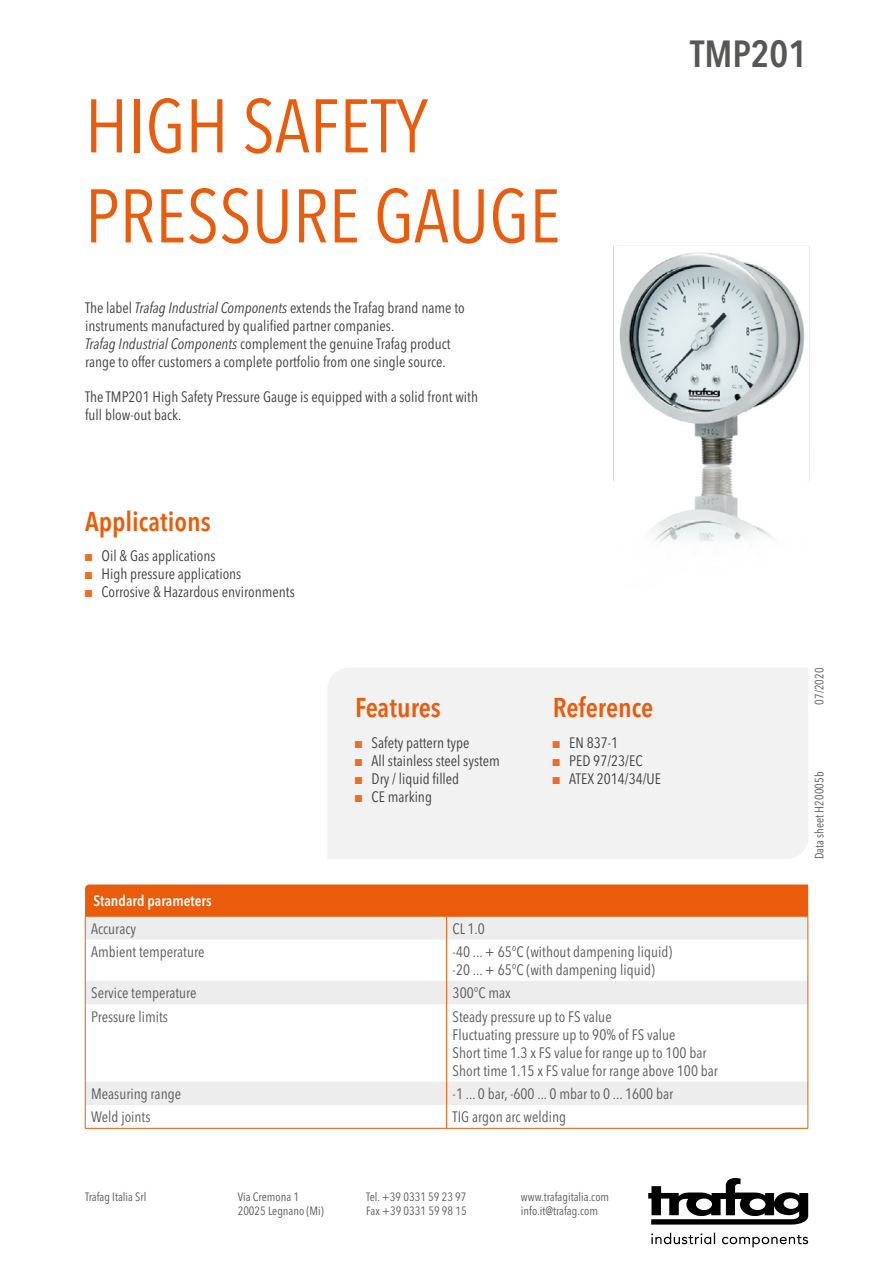
<style>
.page{position:relative;width:893px;height:1263px;background:#fff}
.page>*{position:absolute;margin:0;border:0;box-sizing:border-box;transform-origin:0 0}
.t1{font:condensed 75px/90px "Avenir Next LT Pro";color:#ea5b0b}
.t2{font:600 condensed 37.5px "Avenir Next LT Pro";color:#575756}
.t3{font:600 condensed 27px "Avenir Next LT Pro";color:#ea5b0b}
.t4{font:condensed 15px/18px "Avenir Next LT Pro";color:#3c3c3b}
.t5{font:condensed 15px/18px "Avenir Next LT Pro";color:#575756}
.t6{font:600 condensed 15px "Avenir Next LT Pro";color:#fff}
.t7{font:condensed 12px/14.4px "Avenir Next LT Pro";color:#575756}
.s1{font-style:italic}
.s2{font-family:"Arial Narrow";font-stretch:normal;color:#ed6d26}
</style>
<div class="page">
<svg style="left:722px;top:1235px;width:86px;height:12px"></svg>
<svg style="left:651px;top:1233px;width:64px;height:11px"></svg>
<svg style="left:648px;top:1178px;width:160px;height:46px"></svg>
<div style="left:328px;top:668px;width:480px;height:191px;background:#f2f2f2"></div>
<img style="left:613px;top:245px;width:197px;height:298px">
<svg style="left:86px;top:939px;width:722px;height:166px"></svg>
<hr style="left:85px;top:939px;width:1px;height:42px;background:#ea5b0b">
<hr style="left:446px;top:939px;width:1px;height:42px;background:#ea5b0b">
<hr style="left:808px;top:939px;width:1px;height:42px;background:#ea5b0b">
<svg style="left:85px;top:981px;width:1px;height:23px"></svg>
<svg style="left:446px;top:981px;width:1px;height:23px"></svg>
<svg style="left:808px;top:981px;width:1px;height:23px"></svg>
<hr style="left:85px;top:1004px;width:1px;height:77px;background:#ea5b0b">
<hr style="left:446px;top:1004px;width:1px;height:77px;background:#ea5b0b">
<hr style="left:808px;top:1004px;width:1px;height:77px;background:#ea5b0b">
<svg style="left:85px;top:1081px;width:1px;height:47px"></svg>
<svg style="left:446px;top:1081px;width:1px;height:47px"></svg>
<svg style="left:808px;top:1081px;width:1px;height:47px"></svg>
<hr style="left:85px;top:1128px;width:362px;height:1px;background:#ea5b0b">
<hr style="left:447px;top:1128px;width:361px;height:1px;background:#ea5b0b">
<svg style="left:85px;top:884px;width:724px;height:55px;background:#eb9768"></svg>
<h1 class="t1" style="left:85px;top:81px;width:477px">HIGH SAFETY<br>PRESSURE GAUGE</h1>
<p class="t4" style="left:85px;top:299px;width:381px">The label <span class="s1">Trafag Industrial Components</span> extends the Trafag brand name to instruments manufactured by qualified partner companies.<br><span class="s1">Trafag Industrial Components</span> complement the genuine Trafag product range to offer customers a complete portfolio from one single source.</p>
<p class="t4" style="left:85px;top:388px;width:394px">The TMP201 High Safety Pressure Gauge is equipped with a solid front with full blow-out back.</p>
<h2 class="t2" style="left:690px;top:31px;width:119px">TMP201</h2>
<h3 class="t3" style="left:85px;top:505px;width:127px">Applications</h3>
<p class="t4" style="left:85px;top:547px;width:132px"><span class="s2">■</span> Oil &amp; Gas applications</p>
<p class="t4" style="left:85px;top:565px;width:158px"><span class="s2">■</span> High pressure applications</p>
<p class="t4" style="left:85px;top:583px;width:211px"><span class="s2">■</span> Corrosive &amp; Hazardous environments</p>
<p class="t6" style="left:94px;top:891px;width:120px">Standard parameters</p>
<h3 class="t3" style="left:355px;top:691px;width:87px">Features</h3>
<p class="t4" style="left:355px;top:733px;width:116px"><span class="s2">■</span> Safety pattern type</p>
<p class="t4" style="left:355px;top:751px;width:146px"><span class="s2">■</span> All stainless steel system</p>
<p class="t4" style="left:355px;top:769px;width:106px"><span class="s2">■</span> Dry / liquid filled</p>
<p class="t4" style="left:355px;top:787px;width:78px"><span class="s2">■</span> CE marking</p>
<h3 class="t3" style="left:553px;top:691px;width:102px">Reference</h3>
<p class="t4" style="left:553px;top:733px;width:67px"><span class="s2">■</span> EN 837-1</p>
<p class="t4" style="left:553px;top:751px;width:91px"><span class="s2">■</span> PED 97/23/EC</p>
<p class="t4" style="left:553px;top:769px;width:110px"><span class="s2">■</span> ATEX 2014/34/UE</p>
<p class="t5" style="left:91px;top:919px;width:46px">Accuracy</p>
<p class="t5" style="left:453px;top:919px;width:34px">CL 1.0</p>
<p class="t5" style="left:91px;top:942px;width:115px">Ambient temperature</p>
<p class="t5" style="left:453px;top:942px;width:221px">-40 ... + 65°C (without dampening liquid) -20 ... + 65°C (with dampening liquid)</p>
<p class="t5" style="left:91px;top:984px;width:107px">Service temperature</p>
<p class="t5" style="left:453px;top:984px;width:60px">300°C max</p>
<p class="t5" style="left:91px;top:1007px;width:78px">Pressure limits</p>
<p class="t5" style="left:453px;top:1007px;width:267px">Steady pressure up to FS value<br>Fluctuating pressure up to 90% of FS value<br>Short time 1.3 x FS value for range up to 100 bar Short time 1.15 x FS value for range above 100 bar</p>
<p class="t5" style="left:91px;top:1085px;width:91px">Measuring range</p>
<p class="t5" style="left:453px;top:1085px;width:222px">-1 ... 0 bar, -600 ... 0 mbar to 0 ... 1600 bar</p>
<p class="t5" style="left:91px;top:1108px;width:61px">Weld joints</p>
<p class="t5" style="left:453px;top:1108px;width:115px">TIG argon arc welding</p>
<p class="t7" style="left:85px;top:1189px;width:63px">Trafag Italia Srl</p>
<p class="t7" style="left:238px;top:1189px;width:88px">Via Cremona 1<br>20025 Legnano (Mi)</p>
<p class="t7" style="left:366px;top:1189px;width:102px">Tel. +39 0331 59 23 97<br>Fax +39 0331 59 98 15</p>
<p class="t7" style="left:521px;top:1189px;width:90px">www.trafagitalia.com info.it@trafag.com</p>
<p class="t7" style="left:812px;top:704px;width:38px;rotate:-90deg">07/2020</p>
<p class="t7" style="left:812px;top:859px;width:89px;rotate:-90deg">Data sheet H20005b</p>
</div>
